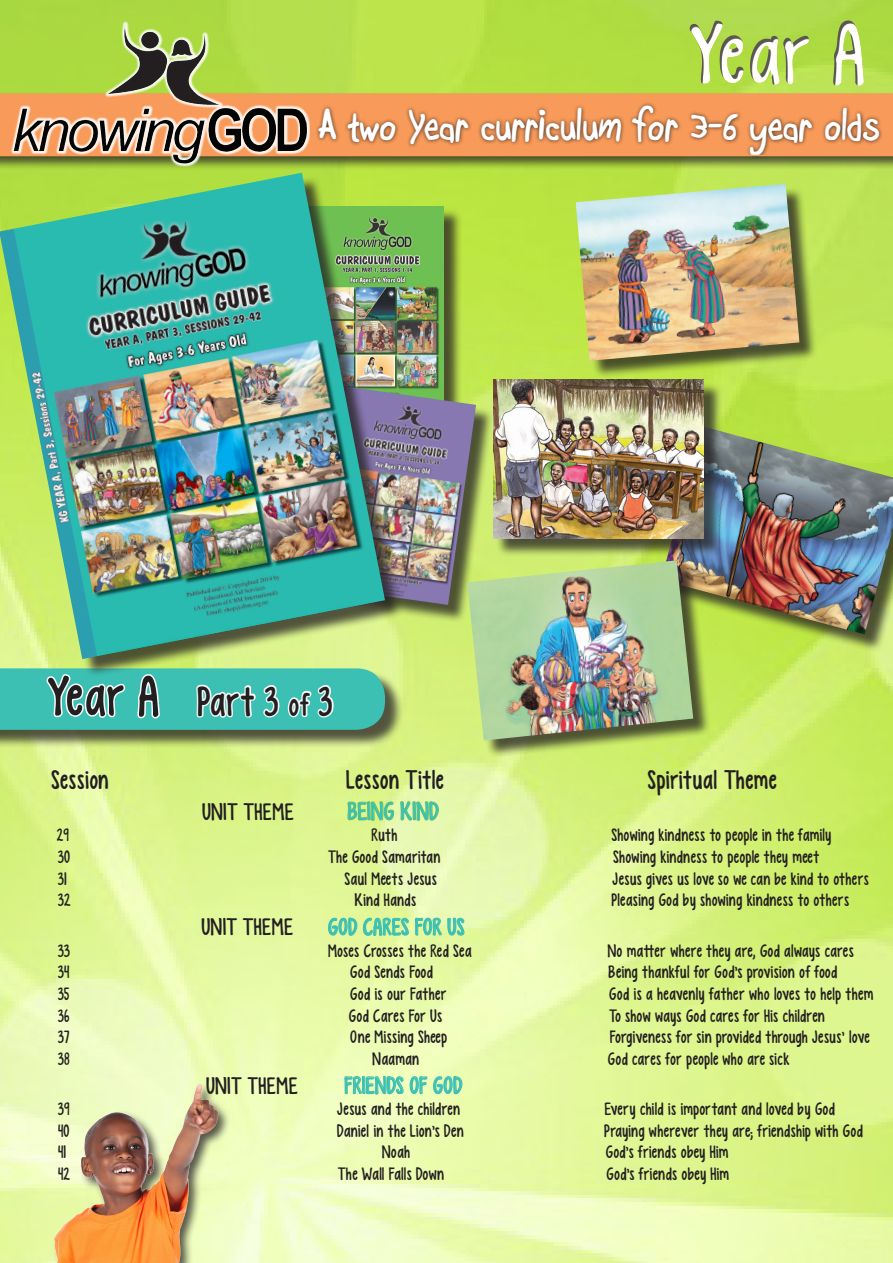
<style>
.page{position:relative;width:893px;height:1263px;background:#fff}
.page>*{position:absolute;margin:0;border:0;box-sizing:border-box;transform-origin:0 0}
.t1{font:90px "KG Empireof Dirt";color:#fffefa}
.t2{font:700 45px "Boopee";color:#fff}
.t3{font:42px "KG Empireof Dirt";color:#231f20}
.t4{font:27px "KG Empireof Dirt";color:#231f20}
.t5{font:27px "KG Empireof Dirt";letter-spacing:.02em;color:#231f20}
.t6{font:25.5px "KG Empireof Dirt";letter-spacing:.025em;color:#3cc0b3}
.t7{font:24px "KG Empireof Dirt";letter-spacing:.03em;color:#231f20}
.t8{font:24px "KG Empireof Dirt";letter-spacing:.025em;color:#3cc0b3}
.t9{font:18px "KG Empireof Dirt";letter-spacing:.02em;color:#231f20}
.s1{font-size:57px}
.s2{font-size:33px}
</style>
<div class="page">
<img style="left:0;top:0;width:893px;height:1263px">
<div style="left:0;top:91px;width:893px;height:79px;background:#231f20;opacity:.75"></div>
<div style="left:314px;top:101px;width:569px;height:59px;background:#231f20;opacity:.86"></div>
<svg style="left:0;top:93px;width:893px;height:63px"></svg>
<div style="left:11px;top:20px;width:299px;height:147px;background:#fff;opacity:.87"></div>
<img style="left:108px;top:24px;width:42px;height:70px">
<div style="left:307px;top:208px;width:155px;height:219px;background:#231f20;opacity:.75"></div>
<img style="left:403px;top:206px;width:41px;height:180px">
<div style="left:313px;top:388px;width:181px;height:235px;background:#231f20;opacity:.75"></div>
<img style="left:403px;top:386px;width:73px;height:219px">
<svg style="left:0;top:629px;width:465px;height:389px"></svg>
<svg style="left:344px;top:1047px;width:119px;height:57px"></svg>
<div style="left:52px;top:1082px;width:179px;height:181px;background:#231f20;opacity:.75"></div>
<img style="left:41px;top:1074px;width:186px;height:189px">
<div style="left:664px;top:430px;width:229px;height:222px;background:#231f20;opacity:.75"></div>
<img style="left:661px;top:426px;width:232px;height:208px">
<div style="left:495px;top:382px;width:227px;height:175px;background:#231f20;opacity:.75"></div>
<img style="left:493px;top:379px;width:211px;height:160px">
<div style="left:578px;top:187px;width:240px;height:192px;background:#231f20;opacity:.75"></div>
<img style="left:576px;top:184px;width:223px;height:177px">
<div style="left:470px;top:563px;width:241px;height:196px;background:#231f20;opacity:.75"></div>
<img style="left:467px;top:560px;width:226px;height:180px">
<div style="left:657px;top:1px;width:236px;height:154px;background:#231f20;opacity:.75"></div>
<div style="left:2px;top:175px;width:401px;height:502px;background:#231f20;opacity:.75"></div>
<img style="left:0;top:173px;width:385px;height:486px">
<h1 class="t1" style="left:690px;top:2px;width:176px">Year A</h1>
<p class="t2" style="left:318px;top:100px;width:563px">A two Year curriculum for 3-6 year olds</p>
<p class="t3" style="left:48px;top:677px;width:286px"><span class="s1">Year A</span> Part 3 <span class="s2">of</span> 3</p>
<p class="t4" style="left:51px;top:765px;width:59px">Session</p>
<p class="t5" style="left:346px;top:765px;width:99px">Lesson Title</p>
<p class="t4" style="left:648px;top:765px;width:130px">Spiritual Theme</p>
<p class="t7" style="left:202px;top:798px;width:93px">UNIT THEME</p>
<p class="t6" style="left:348px;top:797px;width:92px">BEING KIND</p>
<p class="t9" style="left:57px;top:825px;width:13px">29</p>
<p class="t9" style="left:371px;top:825px;width:27px">Ruth</p>
<p class="t9" style="left:611px;top:825px;width:221px">Showing kindness to people in the family</p>
<p class="t9" style="left:58px;top:847px;width:13px">30</p>
<p class="t9" style="left:328px;top:847px;width:113px">The Good Samaritan</p>
<p class="t9" style="left:613px;top:847px;width:207px">Showing kindness to people they meet</p>
<p class="t9" style="left:58px;top:868px;width:10px">31</p>
<p class="t9" style="left:345px;top:868px;width:94px">Saul Meets Jesus</p>
<p class="t9" style="left:612px;top:868px;width:258px">Jesus gives us love so we can be kind to others</p>
<p class="t9" style="left:58px;top:890px;width:14px">32</p>
<p class="t9" style="left:355px;top:890px;width:63px">Kind Hands</p>
<p class="t9" style="left:611px;top:890px;width:239px">Pleasing God by showing kindness to others</p>
<p class="t7" style="left:201px;top:913px;width:93px">UNIT THEME</p>
<p class="t8" style="left:328px;top:913px;width:138px">GOD CARES FOR US</p>
<p class="t9" style="left:58px;top:940px;width:13px">33</p>
<p class="t9" style="left:328px;top:940px;width:145px">Moses Crosses the Red Sea</p>
<p class="t9" style="left:608px;top:940px;width:248px">No matter where they are, God always cares</p>
<p class="t9" style="left:58px;top:962px;width:12px">34</p>
<p class="t9" style="left:350px;top:962px;width:84px">God Sends Food</p>
<p class="t9" style="left:609px;top:962px;width:230px">Being thankful for God’s provision of food</p>
<p class="t9" style="left:58px;top:983px;width:12px">35</p>
<p class="t9" style="left:350px;top:983px;width:98px">God is our Father</p>
<p class="t9" style="left:609px;top:983px;width:266px">God is a heavenly father who loves to help them</p>
<p class="t9" style="left:58px;top:1005px;width:12px">36</p>
<p class="t9" style="left:349px;top:1005px;width:95px">God Cares For Us</p>
<p class="t9" style="left:609px;top:1005px;width:217px">To show ways God cares for His children</p>
<p class="t9" style="left:58px;top:1027px;width:12px">37</p>
<p class="t9" style="left:350px;top:1027px;width:98px">One Missing Sheep</p>
<p class="t9" style="left:610px;top:1027px;width:261px">Forgiveness for sin provided through Jesus’ love</p>
<p class="t9" style="left:58px;top:1048px;width:13px">38</p>
<p class="t9" style="left:373px;top:1048px;width:48px">Naaman</p>
<p class="t9" style="left:608px;top:1048px;width:183px">God cares for people who are sick</p>
<p class="t7" style="left:206px;top:1072px;width:93px">UNIT THEME</p>
<p class="t8" style="left:344px;top:1072px;width:119px">FRIENDS OF GOD</p>
<p class="t9" style="left:58px;top:1099px;width:13px">39</p>
<p class="t9" style="left:337px;top:1099px;width:124px">Jesus and the children</p>
<p class="t9" style="left:605px;top:1099px;width:232px">Every child is important and loved by God</p>
<p class="t9" style="left:58px;top:1120px;width:13px">40</p>
<p class="t9" style="left:337px;top:1120px;width:128px">Daniel in the Lion’s Den</p>
<p class="t9" style="left:604px;top:1120px;width:260px">Praying wherever they are; friendship with God</p>
<p class="t9" style="left:58px;top:1142px;width:9px">41</p>
<p class="t9" style="left:382px;top:1142px;width:29px">Noah</p>
<p class="t9" style="left:606px;top:1142px;width:124px">God’s friends obey Him</p>
<p class="t9" style="left:58px;top:1163px;width:13px">42</p>
<p class="t9" style="left:338px;top:1163px;width:108px">The Wall Falls Down</p>
<p class="t9" style="left:606px;top:1163px;width:124px">God’s friends obey Him</p>
</div>
